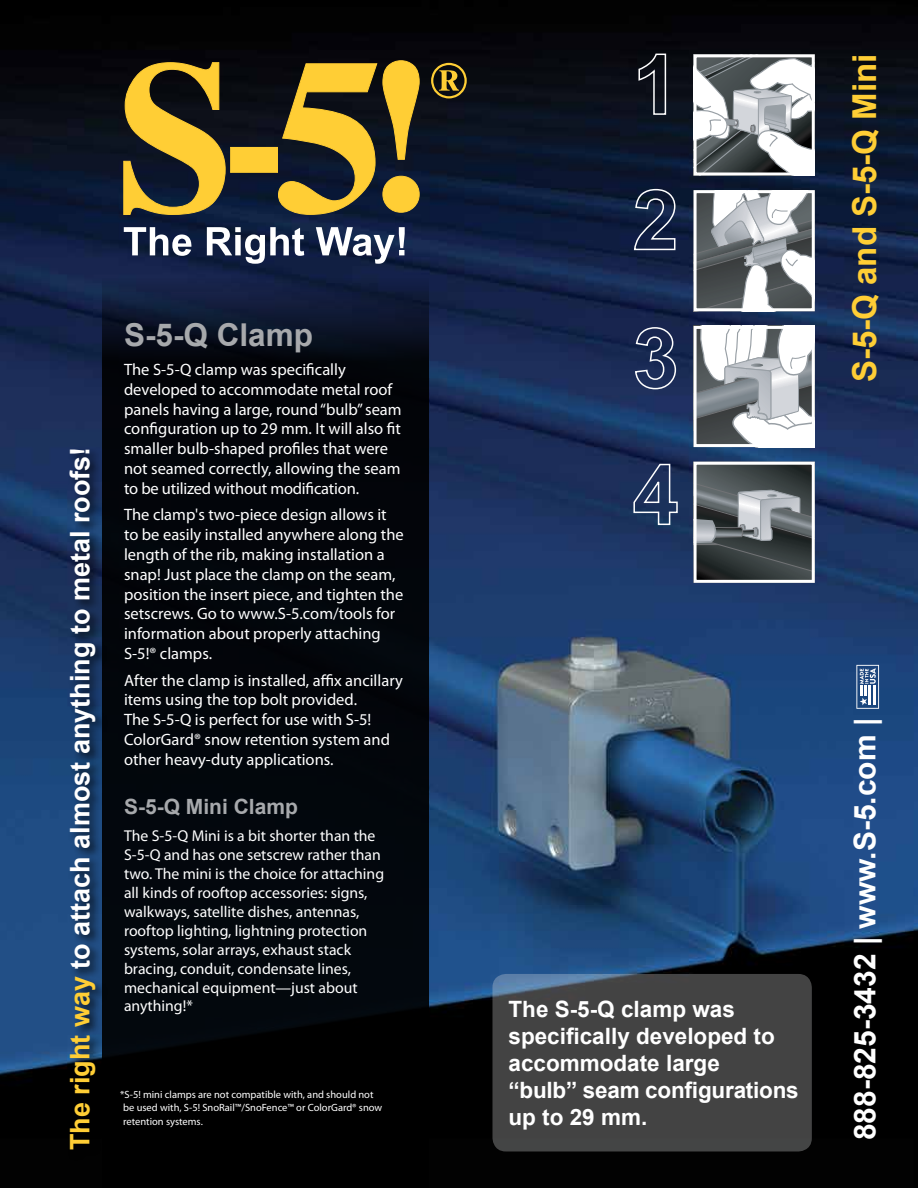
<style>
.page{position:relative;width:918px;height:1188px;background:#fff}
.page>*{position:absolute;margin:0;border:0;box-sizing:border-box;transform-origin:0 0}
.t1{font:700 33px "Arial";color:#ffce35}
.t2{font:700 31.5px "Arial";color:#a7a9ac}
.t3{font:700 30px "Arial";color:#fff}
.t4{font:700 27px "Arial";color:#fff}
.t5{font:700 22.5px/27px "Arial";color:#fff}
.t6{font:700 21px "Arial";color:#a7a9ac}
.t7{font:16.5px/19.8px "Myriad Pro";color:#fff}
.t8{font:15.75px/18.9px "Myriad Pro";color:#fff}
.t9{font:10.5px/13.5px "Myriad Pro";color:#fff}
.s1{color:#ffce35}
</style>
<div class="page">
<img style="left:0;top:0;width:918px;height:1188px">
<svg style="left:102px;top:0;width:327px;height:1188px;background:#03070e"></svg>
<div style="left:492px;top:974px;width:320px;height:178px;background:#434343;border-radius:14px"></div>
<svg style="left:638px;top:53px;width:29px;height:63px;background:#2d3038"></svg>
<svg style="left:633px;top:188px;width:43px;height:63px;background:#313e5a"></svg>
<svg style="left:634px;top:326px;width:43px;height:64px;background:#39476b"></svg>
<svg style="left:633px;top:463px;width:46px;height:63px;background:#374a6f"></svg>
<svg style="left:698px;top:58px;width:113px;height:114px"></svg>
<div style="left:694px;top:54px;width:121px;height:122px;border:3px solid #fff"></div>
<svg style="left:698px;top:194px;width:113px;height:113px"></svg>
<div style="left:694px;top:190px;width:121px;height:121px;border:3px solid #fff"></div>
<svg style="left:698px;top:330px;width:113px;height:113px"></svg>
<div style="left:694px;top:326px;width:121px;height:121px;border:3px solid #fff"></div>
<svg style="left:698px;top:466px;width:113px;height:113px;background:#585e60"></svg>
<div style="left:694px;top:462px;width:121px;height:121px;border:3px solid #fff"></div>
<div style="left:68px;top:446px;width:39px;height:715px;background:#000;opacity:.75"></div>
<svg style="left:856px;top:665px;width:23px;height:44px"></svg>
<svg style="left:124px;top:227px;width:68px;height:29px"></svg>
<svg style="left:207px;top:227px;width:97px;height:37px"></svg>
<svg style="left:316px;top:227px;width:89px;height:37px"></svg>
<svg style="left:123px;top:62px;width:102px;height:153px;background:#826d2a"></svg>
<div style="left:231px;top:147px;width:46px;height:25px;background:#ffce35"></div>
<div style="left:230px;top:147px;width:48px;height:26px;border:1px solid #ffcd33"></div>
<svg style="left:278px;top:63px;width:99px;height:152px;background:#846f2c"></svg>
<svg style="left:383px;top:60px;width:36px;height:153px;background:#9e842f"></svg>
<svg style="left:431px;top:63px;width:36px;height:35px"></svg>
<h3 class="t4" style="left:62px;top:1150px;width:705px;rotate:-90deg"><span class="s1">The right way</span> to attach almost anything to metal roofs!</h3>
<h2 class="t2" style="left:124px;top:315px;width:191px">S-5-Q Clamp</h2>
<p class="t7" style="left:124px;top:359px;width:279px">The S-5-Q clamp was specifically developed to accommodate metal roof panels having a large, round “bulb” seam configuration up to 29 mm. It will also fit smaller bulb-shaped profiles that were not seamed correctly, allowing the seam to be utilized without modification.</p>
<p class="t7" style="left:124px;top:505px;width:281px">The clamp's two-piece design allows it to be easily installed anywhere along the length of the rib, making installation a snap! Just place the clamp on the seam, position the insert piece, and tighten the setscrews. Go to www.S-5.com/tools for information about properly attaching S-5!® clamps.</p>
<p class="t7" style="left:124px;top:670px;width:280px">After the clamp is installed, affix ancillary items using the top bolt provided.<br>The S-5-Q is perfect for use with S-5!<br>ColorGard® snow retention system and other heavy-duty applications.</p>
<p class="t6" style="left:124px;top:792px;width:175px">S-5-Q Mini Clamp</p>
<p class="t8" style="left:124px;top:826px;width:262px">The S-5-Q Mini is a bit shorter than the S-5-Q and has one setscrew rather than two. The mini is the choice for attaching all kinds of rooftop accessories: signs, walkways, satellite dishes, antennas, rooftop lighting, lightning protection systems, solar arrays, exhaust stack bracing, conduit, condensate lines, mechanical equipment—just about anything!*</p>
<p class="t9" style="left:120px;top:1087px;width:264px">*S-5! mini clamps are not compatible with, and should not be used with, S-5! SnoRail™/SnoFence™ or ColorGard® snow retention systems.</p>
<h1 class="t1" style="left:843px;top:382px;width:330px;rotate:-90deg">S-5-Q and S-5-Q Mini</h1>
<h3 class="t5" style="left:509px;top:996px;width:292px">The S-5-Q clamp was specifically developed to accommodate large<br>“bulb” seam configurations up to 29 mm.</h3>
<h3 class="t3" style="left:845px;top:1140px;width:424px;rotate:-90deg">888-825-3432 | www.S-5.com |</h3>
</div>
